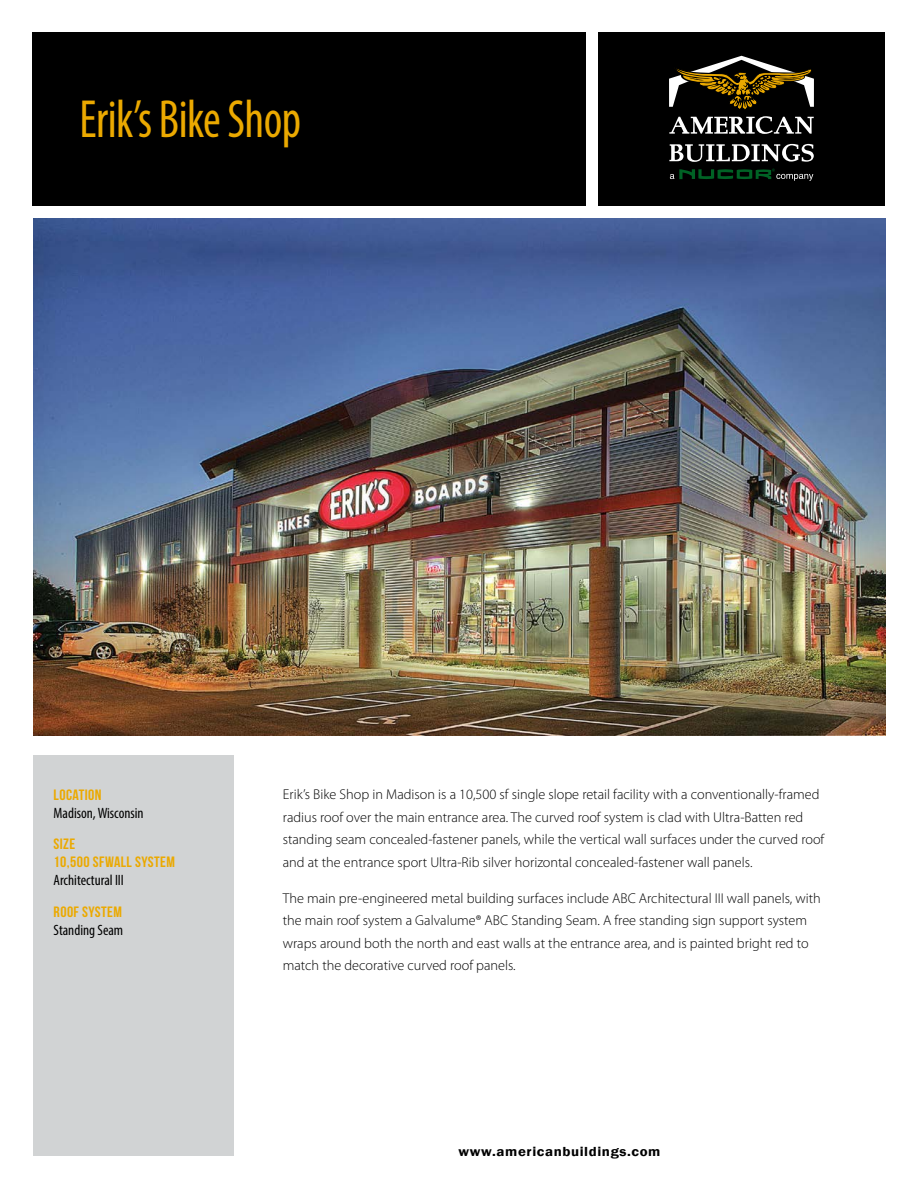
<style>
.page{position:relative;width:918px;height:1188px;background:#fff}
.page>*{position:absolute;margin:0;border:0;box-sizing:border-box;transform-origin:0 0}
.t1{font:condensed 54px "Myriad Pro";letter-spacing:-.01em;color:#eba900;scale:.9 1}
.t2{font:condensed 15px "Myriad Pro";color:#000}
.t3{font:15px/18px "Bebas Neue";letter-spacing:.025em;color:#eba900;scale:1.05 1}
.t4{font:300 14.25px/22.5px "Myriad Pro";color:#000}
.t5{font:600 13.5px "Franklin Gothic";letter-spacing:.04em;color:#000;scale:1.1 1}
</style>
<div class="page">
<div style="left:32px;top:32px;width:554px;height:174px;background:#000"></div>
<div style="left:33px;top:755px;width:201px;height:401px;background:#d1d3d4"></div>
<div style="left:598px;top:32px;width:287px;height:174px;background:#000"></div>
<img style="left:34px;top:219px;width:852px;height:517px">
<svg style="left:669px;top:116px;width:145px;height:18px"></svg>
<svg style="left:669px;top:144px;width:145px;height:18px"></svg>
<svg style="left:669px;top:56px;width:145px;height:54px"></svg>
<svg style="left:670px;top:169px;width:143px;height:12px"></svg>
<h1 class="t1" style="left:80px;top:87px;width:248px">Erik’s Bike Shop</h1>
<p class="t3" style="left:54px;top:786px;width:47px">LOCATION</p>
<p class="t2" style="left:54px;top:804px;width:92px">Madison, Wisconsin</p>
<p class="t3" style="left:54px;top:835px;width:117px">SIZE<br>10,500 SFWALL SYSTEM</p>
<p class="t2" style="left:54px;top:871px;width:72px">Architectural III</p>
<p class="t3" style="left:54px;top:903px;width:67px">ROOF SYSTEM</p>
<p class="t2" style="left:54px;top:921px;width:71px">Standing Seam</p>
<p class="t4" style="left:283px;top:783px;width:543px">Erik’s Bike Shop in Madison is a 10,500 sf single slope retail facility with a conventionally-framed radius roof over the main entrance area. The curved roof system is clad with Ultra-Batten red standing seam concealed-fastener panels, while the vertical wall surfaces under the curved roof and at the entrance sport Ultra-Rib silver horizontal concealed-fastener wall panels.</p>
<p class="t4" style="left:283px;top:886px;width:540px">The main pre-engineered metal building surfaces include ABC Architectural III wall panels, with the main roof system a Galvalume® ABC Standing Seam. A free standing sign support system wraps around both the north and east walls at the entrance area, and is painted bright red to match the decorative curved roof panels.</p>
<p class="t5" style="left:459px;top:1143px;width:185px">www.americanbuildings.com</p>
</div>
